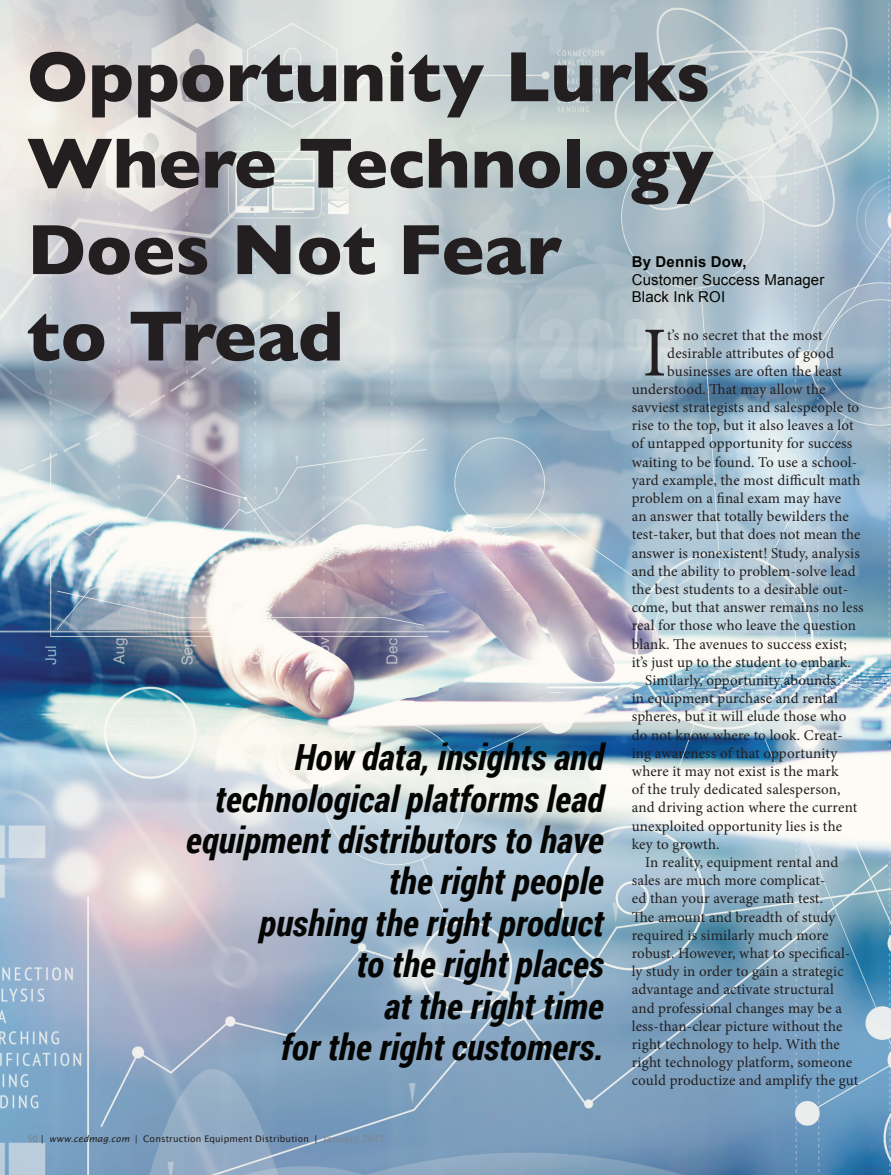
<style>
.page{position:relative;width:891px;height:1175px;background:#fff}
.page>*{position:absolute;margin:0;border:0;box-sizing:border-box;transform-origin:0 0}
.t1{font:700 72px/86.4px "Gill Sans";color:#231f20}
.t2{font:70.35px "Minion Pro";color:#231f20}
.t3{font:italic 700 36px/41.4px "Roboto Condensed";color:#040503;text-align:right}
.t4{font:15px "Minion Pro";letter-spacing:.005em;color:#231f20}
.t5{font:15px/17.4px "Arial";letter-spacing:.01em;color:#040503}
.t6{font:700 15px "Arial";letter-spacing:.01em;color:#040503}
.t7{font:9px "Lucida Sans";letter-spacing:.02em;color:#231f20}
.s1{color:#808285}
.s2{font-style:italic}
.s3{font-family:"Lucida";color:#808285}
</style>
<div class="page">
<img style="left:0;top:0;width:891px;height:1174px">
<h1 class="t1" style="left:27px;top:32px;width:688px">Opportunity Lurks<br>Where Technology<br>Does Not Fear<br>to Tread</h1>
<p class="t6" style="left:632px;top:252px;width:116px">By Dennis Dow,</p>
<p class="t5" style="left:632px;top:271px;width:194px">Customer Success Manager<br>Black Ink ROI</p>
<h2 class="t2" style="left:643px;top:306px;width:26px">I</h2>
<p class="t4" style="left:667px;top:325px;width:157px">t’s no secret that the most</p>
<p class="t4" style="left:667px;top:343px;width:168px">desirable attributes of good</p>
<p class="t4" style="left:667px;top:361px;width:176px">businesses are often the least</p>
<p class="t4" style="left:632px;top:379px;width:195px">understood. That may allow the</p>
<p class="t4" style="left:632px;top:397px;width:229px">savviest strategists and salespeople to</p>
<p class="t4" style="left:632px;top:415px;width:223px">rise to the top, but it also leaves a lot</p>
<p class="t4" style="left:632px;top:433px;width:222px">of untapped opportunity for success</p>
<p class="t4" style="left:632px;top:452px;width:227px">waiting to be found. To use a school-</p>
<p class="t4" style="left:632px;top:470px;width:230px">yard example, the most difficult math</p>
<p class="t4" style="left:632px;top:488px;width:211px">problem on a final exam may have</p>
<p class="t4" style="left:632px;top:506px;width:219px">an answer that totally bewilders the</p>
<p class="t4" style="left:632px;top:524px;width:230px">test-taker, but that does not mean the</p>
<p class="t4" style="left:632px;top:542px;width:230px">answer is nonexistent! Study, analysis</p>
<p class="t4" style="left:632px;top:561px;width:225px">and the ability to problem-solve lead</p>
<p class="t4" style="left:632px;top:579px;width:218px">the best students to a desirable out-</p>
<p class="t4" style="left:632px;top:597px;width:233px">come, but that answer remains no less</p>
<p class="t4" style="left:632px;top:615px;width:226px">real for those who leave the question</p>
<p class="t4" style="left:632px;top:633px;width:217px">blank. The avenues to success exist;</p>
<p class="t4" style="left:632px;top:652px;width:220px">it’s just up to the student to embark.</p>
<p class="t4" style="left:645px;top:670px;width:192px">Similarly, opportunity abounds</p>
<p class="t4" style="left:632px;top:688px;width:208px">in equipment purchase and rental</p>
<p class="t4" style="left:632px;top:706px;width:216px">spheres, but it will elude those who</p>
<p class="t4" style="left:632px;top:724px;width:212px">do not know where to look. Creat-</p>
<p class="t4" style="left:632px;top:743px;width:207px">ing awareness of that opportunity</p>
<p class="t4" style="left:632px;top:761px;width:208px">where it may not exist is the mark</p>
<p class="t4" style="left:632px;top:779px;width:210px">of the truly dedicated salesperson,</p>
<p class="t4" style="left:632px;top:797px;width:227px">and driving action where the current</p>
<p class="t4" style="left:632px;top:815px;width:212px">unexploited opportunity lies is the</p>
<p class="t4" style="left:632px;top:834px;width:89px">key to growth.</p>
<p class="t4" style="left:645px;top:852px;width:195px">In reality, equipment rental and</p>
<p class="t4" style="left:632px;top:870px;width:195px">sales are much more complicat-</p>
<p class="t4" style="left:632px;top:888px;width:193px">ed than your average math test.</p>
<p class="t4" style="left:632px;top:906px;width:205px">The amount and breadth of study</p>
<p class="t4" style="left:632px;top:925px;width:198px">required is similarly much more</p>
<p class="t4" style="left:632px;top:943px;width:220px">robust. However, what to specifical-</p>
<p class="t4" style="left:632px;top:961px;width:213px">ly study in order to gain a strategic</p>
<p class="t4" style="left:632px;top:979px;width:204px">advantage and activate structural</p>
<p class="t4" style="left:632px;top:997px;width:212px">and professional changes may be a</p>
<p class="t4" style="left:632px;top:1016px;width:212px">less-than-clear picture without the</p>
<p class="t4" style="left:632px;top:1034px;width:210px">right technology to help. With the</p>
<p class="t4" style="left:632px;top:1052px;width:222px">right technology platform, someone</p>
<p class="t4" style="left:632px;top:1070px;width:228px">could productize and amplify the gut</p>
<h3 class="t3" style="left:186px;top:735px;width:420px">How data, insights and technological platforms lead equipment distributors to have the right people<br>pushing the right product<br>to the right places<br>at the right time<br>for the right customers.</h3>
<p class="t7" style="left:27px;top:1133px;width:359px"><span class="s1">50</span> | <span class="s2">www.cedmag.com</span> | Construction Equipment Distribution | <span class="s3">January 2017</span></p>
</div>
